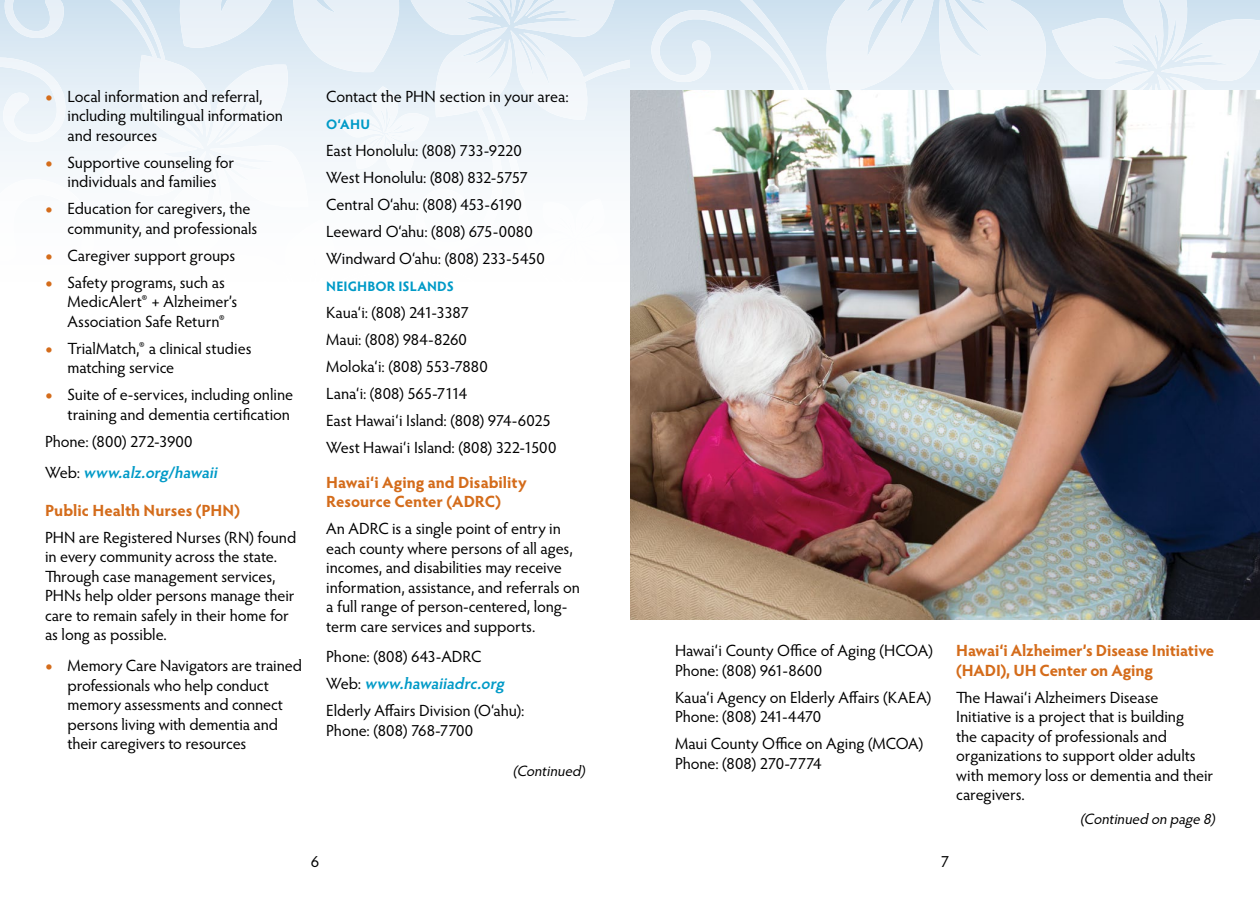
<style>
.page{position:relative;width:1260px;height:900px;background:#fff}
.page>*{position:absolute;margin:0;border:0;box-sizing:border-box;transform-origin:0 0}
.Body_Text{font:16.25px/19.5px "Hypatia Sans Pro";letter-spacing:-.005em;color:#000}
.Body_Text__numbered{font:16.25px/19.5px "Hypatia Sans Pro";letter-spacing:-.005em;color:#000}
.Subheads{font:700 16.25px/19.5px "Hypatia Sans Pro";letter-spacing:-.005em;color:#d46c1b}
.Body_Text-2{font:italic 600 16.25px "Hypatia Sans Pro";color:#009ac7}
.Body_Text-3{font:italic 15px "Hypatia Sans Pro";color:#000}
.Table_Headers{font:700 13.75px "Hypatia Sans Pro";letter-spacing:.01em;color:#009ac7}
.s1{font-weight:900;color:#d46c1b}
.s2{font-weight:400;font-style:normal;color:#000}
</style>
<div class="page">
<svg style="left:0;top:0;width:1260px;height:170px"></svg>
<svg style="left:630px;top:0;width:255px;height:90px;background:#e0ebf5"></svg>
<img style="left:630px;top:90px;width:630px;height:529px">
<p class="Body_Text__numbered" style="left:68px;top:86px;width:217px;text-indent:-22px"><span class="s1">•</span> Local information and referral, including multilingual information and resources</p>
<p class="Body_Text__numbered" style="left:45px;top:152px;width:191px;text-align:center"><span class="s1">•</span> Supportive counseling for individuals and families</p>
<p class="Body_Text__numbered" style="left:68px;top:199px;width:191px;text-indent:-22px"><span class="s1">•</span> Education for caregivers, the community, and professionals</p>
<p class="Body_Text__numbered" style="left:45px;top:245px;width:192px"><span class="s1">•</span> Caregiver support groups</p>
<p class="Body_Text__numbered" style="left:68px;top:272px;width:171px;text-indent:-22px"><span class="s1">•</span> Safety programs, such as<br>MedicAlert® + Alzheimer’s<br>Association Safe Return®</p>
<p class="Body_Text__numbered" style="left:68px;top:338px;width:185px;text-indent:-22px"><span class="s1">•</span> TrialMatch,® a clinical studies matching service</p>
<p class="Body_Text__numbered" style="left:45px;top:385px;width:250px;text-align:right"><span class="s1">•</span> Suite of e-services, including online training and dementia certification</p>
<p class="Body_Text" style="left:45px;top:431px;width:149px">Phone: (800) 272-3900</p>
<p class="Body_Text-2" style="left:45px;top:461px;width:178px"><span class="s2">We b :</span> www.alz.org/hawaii</p>
<p class="Subheads" style="left:45px;top:500px;width:197px">Public Health Nurses (PHN)</p>
<p class="Body_Text" style="left:45px;top:527px;width:253px">PHN are Registered Nurses (RN) found in every community across the state.<br>Through case management services, PHNs help older persons manage their care to remain safely in their home for as long as possible.</p>
<p class="Body_Text__numbered" style="left:68px;top:655px;width:236px;text-indent:-22px"><span class="s1">•</span> Memory Care Navigators are trained professionals who help conduct memory assessments and connect persons living with dementia and their caregivers to resources</p>
<p class="Body_Text" style="left:326px;top:86px;width:244px">Contact the PHN section in your area:</p>
<p class="Table_Headers" style="left:326px;top:115px;width:45px">O‘AHU</p>
<p class="Body_Text" style="left:326px;top:140px;width:197px">East Honolulu: (808) 733-9220</p>
<p class="Body_Text" style="left:326px;top:167px;width:203px">West Honolulu: (808) 832-5757</p>
<p class="Body_Text" style="left:326px;top:194px;width:197px">Central O‘ahu: (808) 453-6190</p>
<p class="Body_Text" style="left:326px;top:221px;width:208px">Leeward O‘ahu: (808) 675-0080</p>
<p class="Body_Text" style="left:326px;top:248px;width:220px">Windward O‘ahu: (808) 233-5450</p>
<p class="Table_Headers" style="left:326px;top:277px;width:129px">NEIGHBOR ISLANDS</p>
<p class="Body_Text" style="left:326px;top:302px;width:144px">Kaua‘i: (808) 241-3387</p>
<p class="Body_Text" style="left:326px;top:329px;width:142px">Maui: (808) 984-8260</p>
<p class="Body_Text" style="left:326px;top:356px;width:163px">Moloka‘i: (808) 553-7880</p>
<p class="Body_Text" style="left:326px;top:383px;width:142px">Lana‘i: (808) 565-7114</p>
<p class="Body_Text" style="left:326px;top:410px;width:226px">East Hawai‘i Island: (808) 974-6025</p>
<p class="Body_Text" style="left:326px;top:437px;width:232px">West Hawai‘i Island: (808) 322-1500</p>
<p class="Subheads" style="left:326px;top:471px;width:202px">Hawai‘i Aging and Disability<br>Resource Center (ADRC)</p>
<p class="Body_Text" style="left:326px;top:518px;width:255px">An ADRC is a single point of entry in each county where persons of all ages, incomes, and disabilities may receive information, assistance, and referrals on a full range of person-centered, long&shy;term care services and supports.</p>
<p class="Body_Text" style="left:326px;top:646px;width:157px">Phone: (808) 643-ADRC</p>
<p class="Body_Text-2" style="left:326px;top:672px;width:183px"><span class="s2">We b :</span> www.hawaiiadrc.org</p>
<p class="Body_Text" style="left:326px;top:700px;width:200px">Elderly Affairs Division (O‘ahu):<br>Phone: (808) 768-7700</p>
<p class="Body_Text-3" style="left:513px;top:761px;width:77px">(Continued)</p>
<p class="Body_Text" style="left:675px;top:641px;width:259px">Hawai‘i County Office of Aging (HCOA)<br>Phone: (808) 961-8600</p>
<p class="Body_Text" style="left:675px;top:687px;width:258px">Kaua‘i Agency on Elderly Affairs (KAEA)<br>Phone: (808) 241-4470</p>
<p class="Body_Text" style="left:675px;top:734px;width:250px">Maui County Office on Aging (MCOA)<br>Phone: (808) 270-7774</p>
<p class="Subheads" style="left:956px;top:640px;width:260px">Hawai‘i Alzheimer’s Disease Initiative (HADI), UH Center on Aging</p>
<p class="Body_Text" style="left:956px;top:687px;width:258px">The Hawai‘i Alzheimers Disease<br>Initiative is a project that is building<br>the capacity of professionals and organizations to support older adults with memory loss or dementia and their caregivers.</p>
<p class="Body_Text-3" style="left:1080px;top:809px;width:140px">(Continued on page 8)</p>
<p class="Body_Text" style="left:311px;top:851px;width:10px">6</p>
<p class="Body_Text" style="left:941px;top:851px;width:10px">7</p>
</div>
